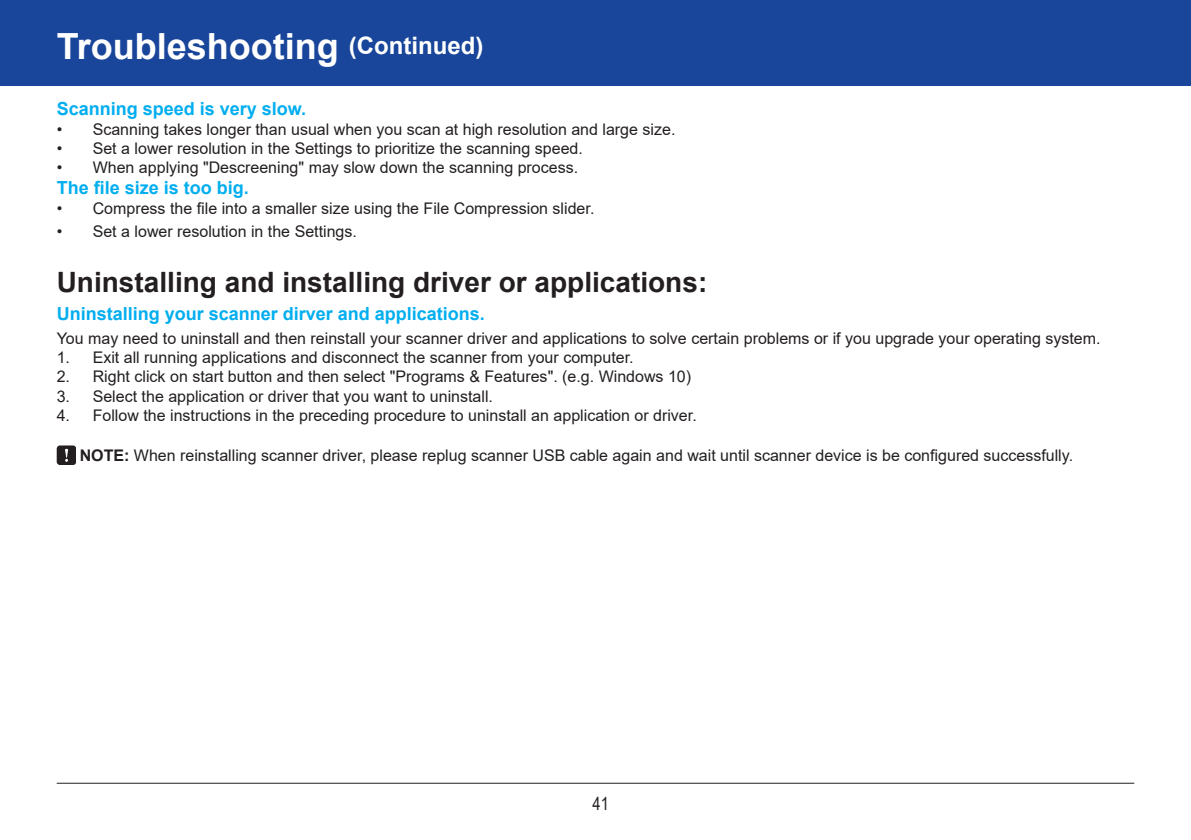
<style>
.page{position:relative;width:1191px;height:840px;background:#fff}
.page>*{position:absolute;margin:0;border:0;box-sizing:border-box;transform-origin:0 0}
.t1{font:700 36px "Arial";color:#fff}
.t2{font:700 28px "Arial";color:#231f20}
.t3{font:700 18px "Arial";color:#00aeef}
.t4{font:18px "Arial Narrow";color:#231f20}
.t5{font:16px "Arial";color:#231f20}
.s1{font-size:24px}
.s2{font-weight:700}
</style>
<div class="page">
<div style="left:0;top:0;width:1191px;height:86px;background:#19469b"></div>
<hr style="left:57px;top:782px;width:1077px;height:1px;background:#231f20">
<div style="left:57px;top:445px;width:18px;height:19px;background:#231f20;border-radius:3px"></div>
<svg style="left:65px;top:448px;width:3px;height:13px"></svg>
<h1 class="t1" style="left:57px;top:21px;width:428px">Troubleshooting <span class="s1">(Continued)</span></h1>
<p class="t3" style="left:57px;top:96px;width:251px">Scanning speed is very slow.</p>
<p class="t5" style="left:57px;top:118px;width:620px">• Scanning takes longer than usual when you scan at high resolution and large size.</p>
<p class="t5" style="left:57px;top:137px;width:528px">• Set a lower resolution in the Settings to prioritize the scanning speed.</p>
<p class="t5" style="left:57px;top:156px;width:523px">• When applying "Descreening" may slow down the scanning process.</p>
<p class="t3" style="left:57px;top:175px;width:194px">The file size is too big.</p>
<p class="t5" style="left:57px;top:197px;width:539px">• Compress the file into a smaller size using the File Compression slider.</p>
<p class="t5" style="left:57px;top:220px;width:302px">• Set a lower resolution in the Settings.</p>
<h2 class="t2" style="left:57px;top:262px;width:652px">Uninstalling and installing driver or applications:</h2>
<p class="t3" style="left:57px;top:300px;width:430px">Uninstalling your scanner dirver and applications.</p>
<p class="t5" style="left:57px;top:327px;width:1045px">You may need to uninstall and then reinstall your scanner driver and applications to solve certain problems or if you upgrade your operating system.</p>
<p class="t5" style="left:57px;top:346px;width:578px">1. Exit all running applications and disconnect the scanner from your computer.</p>
<p class="t5" style="left:57px;top:365px;width:636px">2. Right click on start button and then select "Programs &amp; Features". (e.g. Windows 10)</p>
<p class="t5" style="left:57px;top:384px;width:438px">3. Select the application or driver that you want to uninstall.</p>
<p class="t5" style="left:57px;top:404px;width:641px">4. Follow the instructions in the preceding procedure to uninstall an application or driver.</p>
<p class="t5" style="left:80px;top:444px;width:995px"><span class="s2">NOTE:</span> When reinstalling scanner driver, please replug scanner USB cable again and wait until scanner device is be configured successfully.</p>
<p class="t4" style="left:592px;top:790px;width:18px">41</p>
</div>
